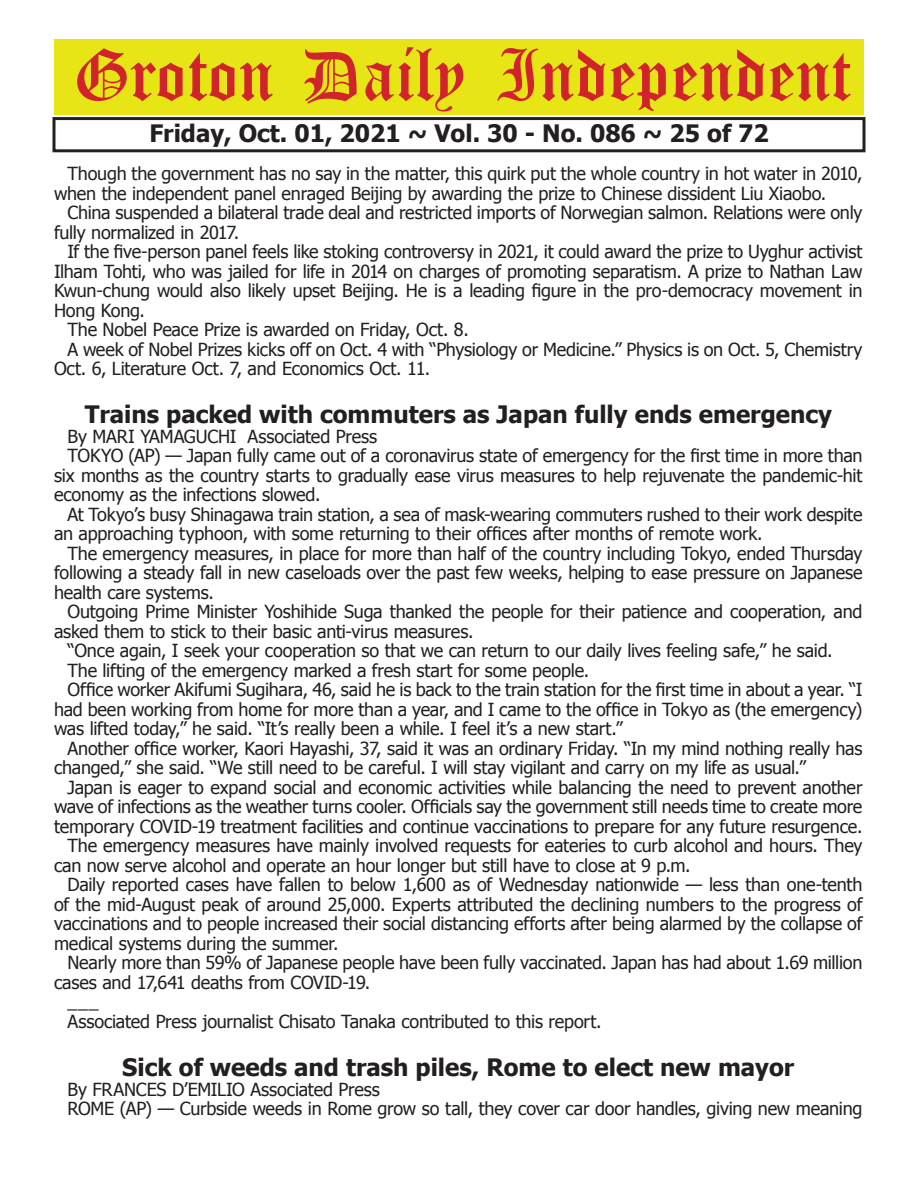
<style>
.page{position:relative;width:918px;height:1188px;background:#fff}
.page>*{position:absolute;margin:0;border:0;box-sizing:border-box;transform-origin:0 0}
.t1{font:54px "Old English Five";color:#d1232a}
.t2{font:700 24px "Tahoma";color:#231f20}
.t3{font:18px/19.5px "Tahoma";letter-spacing:-.01em;color:#231f20}
</style>
<div class="page">
<div style="left:52px;top:117px;width:814px;height:35px;border:3px solid #231f20"></div>
<div style="left:54px;top:40px;width:810px;height:75px;background:#e7e515"></div>
<h1 class="t1" style="left:73px;top:50px;width:779px">Groton Daily Independent</h1>
<h2 class="t2" style="left:149px;top:116px;width:621px">Friday, Oct. 01, 2021 ~ Vol. 30 - No. 086 ~ 25 of 72</h2>
<p class="t3" style="left:54px;top:163px;width:810px;text-indent:14px">Though the government has no say in the matter, this quirk put the whole country in hot water in 2010, when the independent panel enraged Beijing by awarding the prize to Chinese dissident Liu Xiaobo.</p>
<p class="t3" style="left:54px;top:202px;width:810px;text-indent:14px">China suspended a bilateral trade deal and restricted imports of Norwegian salmon. Relations were only fully normalized in 2017.</p>
<p class="t3" style="left:68px;top:241px;width:796px">If the five-person panel feels like stoking controversy in 2021, it could award the prize to Uyghur activist</p>
<p class="t3" style="left:54px;top:260px;width:810px">Ilham Tohti, who was jailed for life in 2014 on charges of promoting separatism. A prize to Nathan Law</p>
<p class="t3" style="left:54px;top:280px;width:810px">Kwun-chung would also likely upset Beijing. He is a leading figure in the pro-democracy movement in</p>
<p class="t3" style="left:54px;top:299px;width:93px">Hong Kong.</p>
<p class="t3" style="left:68px;top:319px;width:403px">The Nobel Peace Prize is awarded on Friday, Oct. 8.</p>
<p class="t3" style="left:68px;top:338px;width:796px">A week of Nobel Prizes kicks off on Oct. 4 with “Physiology or Medicine.” Physics is on Oct. 5, Chemistry</p>
<p class="t3" style="left:54px;top:358px;width:378px">Oct. 6, Literature Oct. 7, and Economics Oct. 11.</p>
<h2 class="t2" style="left:85px;top:398px;width:749px">Trains packed with commuters as Japan fully ends emergency</h2>
<p class="t3" style="left:68px;top:426px;width:311px">By MARI YAMAGUCHI Associated Press</p>
<p class="t3" style="left:68px;top:445px;width:797px">TOKYO (AP) — Japan fully came out of a coronavirus state of emergency for the first time in more than</p>
<p class="t3" style="left:54px;top:465px;width:810px">six months as the country starts to gradually ease virus measures to help rejuvenate the pandemic-hit</p>
<p class="t3" style="left:54px;top:484px;width:268px">economy as the infections slowed.</p>
<p class="t3" style="left:68px;top:504px;width:796px">At Tokyo’s busy Shinagawa train station, a sea of mask-wearing commuters rushed to their work despite</p>
<p class="t3" style="left:54px;top:523px;width:710px">an approaching typhoon, with some returning to their offices after months of remote work.</p>
<p class="t3" style="left:68px;top:543px;width:797px">The emergency measures, in place for more than half of the country including Tokyo, ended Thursday</p>
<p class="t3" style="left:54px;top:562px;width:810px">following a steady fall in new caseloads over the past few weeks, helping to ease pressure on Japanese</p>
<p class="t3" style="left:54px;top:582px;width:161px">health care systems.</p>
<p class="t3" style="left:68px;top:601px;width:796px">Outgoing Prime Minister Yoshihide Suga thanked the people for their patience and cooperation, and</p>
<p class="t3" style="left:54px;top:621px;width:421px">asked them to stick to their basic anti-virus measures.</p>
<p class="t3" style="left:68px;top:640px;width:767px">“Once again, I seek your cooperation so that we can return to our daily lives feeling safe,” he said.</p>
<p class="t3" style="left:68px;top:660px;width:523px">The lifting of the emergency marked a fresh start for some people.</p>
<p class="t3" style="left:68px;top:679px;width:796px">Office worker Akifumi Sugihara, 46, said he is back to the train station for the first time in about a year. “I</p>
<p class="t3" style="left:54px;top:699px;width:810px">had been working from home for more than a year, and I came to the office in Tokyo as (the emergency)</p>
<p class="t3" style="left:54px;top:718px;width:570px">was lifted today,” he said. “It’s really been a while. I feel it’s a new start.”</p>
<p class="t3" style="left:68px;top:738px;width:796px">Another office worker, Kaori Hayashi, 37, said it was an ordinary Friday. “In my mind nothing really has</p>
<p class="t3" style="left:54px;top:757px;width:754px">changed,” she said. “We still need to be careful. I will stay vigilant and carry on my life as usual.”</p>
<p class="t3" style="left:68px;top:777px;width:796px">Japan is eager to expand social and economic activities while balancing the need to prevent another</p>
<p class="t3" style="left:54px;top:796px;width:810px">wave of infections as the weather turns cooler. Officials say the government still needs time to create more</p>
<p class="t3" style="left:54px;top:816px;width:810px">temporary COVID-19 treatment facilities and continue vaccinations to prepare for any future resurgence.</p>
<p class="t3" style="left:68px;top:835px;width:796px">The emergency measures have mainly involved requests for eateries to curb alcohol and hours. They</p>
<p class="t3" style="left:54px;top:855px;width:638px">can now serve alcohol and operate an hour longer but still have to close at 9 p.m.</p>
<p class="t3" style="left:68px;top:874px;width:796px">Daily reported cases have fallen to below 1,600 as of Wednesday nationwide — less than one-tenth</p>
<p class="t3" style="left:54px;top:894px;width:810px">of the mid-August peak of around 25,000. Experts attributed the declining numbers to the progress of</p>
<p class="t3" style="left:54px;top:913px;width:810px">vaccinations and to people increased their social distancing efforts after being alarmed by the collapse of</p>
<p class="t3" style="left:54px;top:933px;width:286px">medical systems during the summer.</p>
<p class="t3" style="left:68px;top:952px;width:797px">Nearly more than 59% of Japanese people have been fully vaccinated. Japan has had about 1.69 million</p>
<p class="t3" style="left:54px;top:972px;width:318px">cases and 17,641 deaths from COVID-19.</p>
<p class="t3" style="left:68px;top:991px;width:33px">___</p>
<p class="t3" style="left:68px;top:1011px;width:536px">Associated Press journalist Chisato Tanaka contributed to this report.</p>
<h2 class="t2" style="left:122px;top:1051px;width:674px">Sick of weeds and trash piles, Rome to elect new mayor</h2>
<p class="t3" style="left:68px;top:1079px;width:796px">By FRANCES D’EMILIO Associated Press<br>ROME (AP) — Curbside weeds in Rome grow so tall, they cover car door handles, giving new meaning</p>
</div>
